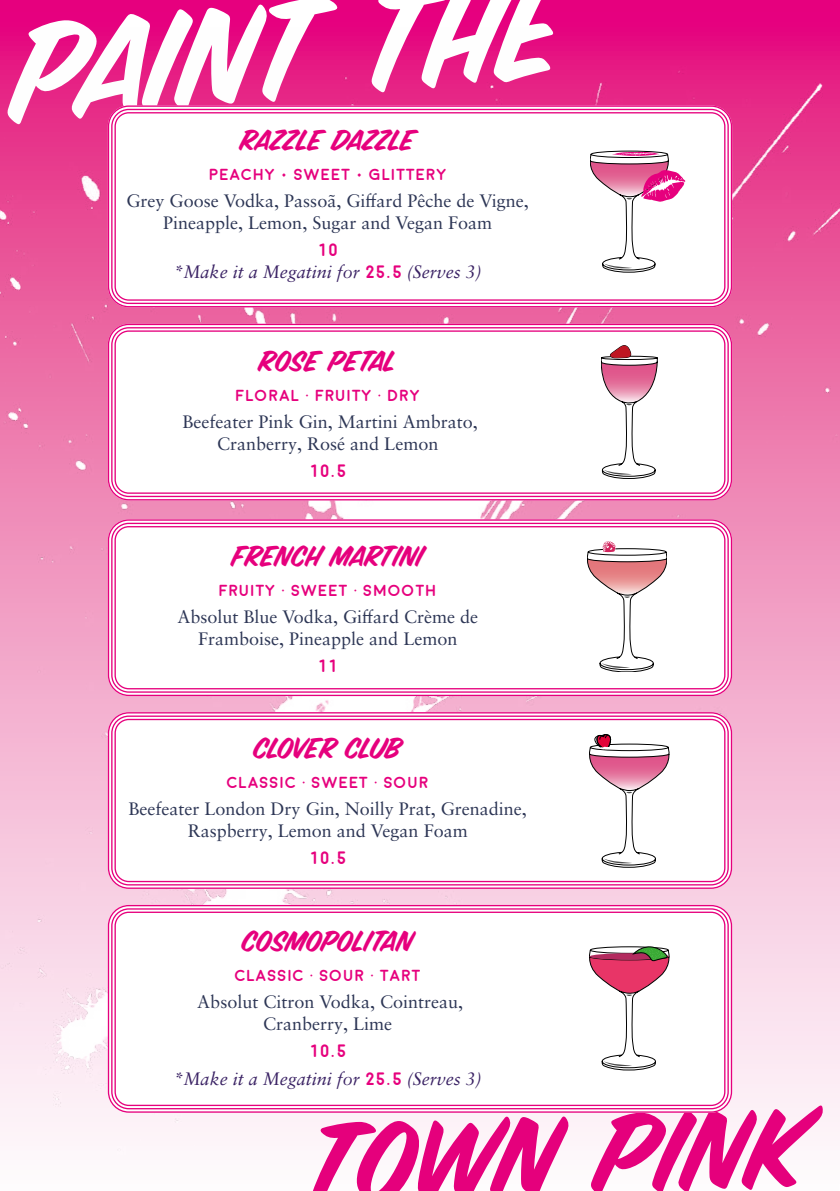
<style>
.page{position:relative;width:840px;height:1191px;background:#fff}
.page>*{position:absolute;margin:0;border:0;box-sizing:border-box;transform-origin:0 0}
.t1{font:152.2px "Sign Painter House Brush";color:#fff}
.t2{font:123.4px "Sign Painter House Brush";color:#e6007d}
.t3{font:32px "Sign Painter House Brush";color:#e6007d}
.t4{font:32px "Sign Painter House Brush";letter-spacing:-.025em;color:#e6007d}
.t5{font:18px/21.6px "Sabon LT Pro";color:#2d3655;text-align:center}
.t6{font:italic 18px "Sabon LT Pro";color:#3a2264}
.t7{font:700 18px "Moon";color:#e6007d}
.t8{font:700 16px "Moon";letter-spacing:.06em;color:#e6007d}
.s1{font-size:26px}
.s2{font-family:"Moon";font-weight:700;font-style:normal;color:#e6007d}
</style>
<div class="page">
<div style="left:0;top:0;width:839px;height:1191px;background:#e6007f"></div>
<img style="left:0;top:41px;width:839px;height:1150px">
<div style="left:112px;top:328px;width:615px;height:168px;background:#fff;border-radius:17px"></div>
<div style="left:108px;top:324px;width:623px;height:176px;border:8px solid #fff;border-radius:17px"></div>
<div style="left:108px;top:324px;width:623px;height:176px;border:1px solid #e6007d;border-radius:20px"></div>
<div style="left:111px;top:327px;width:617px;height:170px;border:1px solid #e6007d;border-radius:17px"></div>
<div style="left:114px;top:330px;width:611px;height:164px;border:1px solid #e6007d;border-radius:14px"></div>
<svg style="left:601px;top:345px;width:56px;height:134px"></svg>
<div style="left:112px;top:523px;width:615px;height:169px;background:#fff;border-radius:17px"></div>
<div style="left:108px;top:519px;width:623px;height:177px;border:8px solid #fff;border-radius:17px"></div>
<div style="left:108px;top:519px;width:623px;height:177px;border:1px solid #e6007d;border-radius:20px"></div>
<div style="left:111px;top:523px;width:617px;height:169px;border:1px solid #e6007d;border-radius:17px"></div>
<div style="left:114px;top:526px;width:611px;height:163px;border:1px solid #e6007d;border-radius:14px"></div>
<svg style="left:587px;top:541px;width:79px;height:131px"></svg>
<div style="left:112px;top:716px;width:615px;height:169px;background:#fff;border-radius:17px"></div>
<div style="left:108px;top:712px;width:623px;height:177px;border:8px solid #fff;border-radius:17px"></div>
<div style="left:108px;top:712px;width:623px;height:177px;border:1px solid #e6007d;border-radius:20px"></div>
<div style="left:111px;top:715px;width:617px;height:170px;border:1px solid #e6007d;border-radius:17px"></div>
<div style="left:114px;top:719px;width:611px;height:163px;border:1px solid #e6007d;border-radius:14px"></div>
<svg style="left:589px;top:734px;width:79px;height:133px"></svg>
<div style="left:112px;top:909px;width:615px;height:199px;background:#fff;border-radius:17px"></div>
<div style="left:108px;top:905px;width:623px;height:207px;border:8px solid #fff;border-radius:17px"></div>
<div style="left:108px;top:905px;width:623px;height:207px;border:1px solid #e6007d;border-radius:20px"></div>
<div style="left:111px;top:908px;width:617px;height:201px;border:1px solid #e6007d;border-radius:17px"></div>
<div style="left:114px;top:911px;width:611px;height:195px;border:1px solid #e6007d;border-radius:14px"></div>
<svg style="left:589px;top:946px;width:79px;height:124px"></svg>
<div style="left:112px;top:109px;width:615px;height:194px;background:#fff;border-radius:17px"></div>
<div style="left:108px;top:105px;width:623px;height:202px;border:8px solid #fff;border-radius:17px"></div>
<div style="left:108px;top:105px;width:623px;height:202px;border:1px solid #e6007d;border-radius:20px"></div>
<div style="left:111px;top:109px;width:617px;height:195px;border:1px solid #e6007d;border-radius:17px"></div>
<div style="left:114px;top:112px;width:611px;height:189px;border:1px solid #e6007d;border-radius:14px"></div>
<svg style="left:590px;top:151px;width:95px;height:121px"></svg>
<h1 class="t1" style="left:4px;top:2px;width:560px;rotate:-5deg">PAINT THE</h1>
<h3 class="t3" style="left:240px;top:125px;width:176px">RAZZLE DAZZLE</h3>
<p class="t8" style="left:209px;top:166px;width:239px">PEACHY <span class="s1">·</span> SWEET <span class="s1">·</span> GLITTERY</p>
<p class="t5" style="left:126px;top:190px;width:403px">Grey Goose Vodka, Passoã, Giffard Pêche de Vigne,<br>Pineapple, Lemon, Sugar and Vegan Foam</p>
<p class="t7" style="left:317px;top:241px;width:22px">10</p>
<p class="t6" style="left:173px;top:260px;width:309px">*Make it a Megatini for <span class="s2">25.5</span> (Serves 3)</p>
<h3 class="t3" style="left:259px;top:345px;width:139px">ROSE PETAL</h3>
<p class="t8" style="left:235px;top:387px;width:186px">FLORAL · FRUITY · DRY</p>
<p class="t5" style="left:182px;top:410px;width:297px">Beefeater Pink Gin, Martini Ambrato,<br>Cranberry, Rosé and Lemon</p>
<p class="t7" style="left:309px;top:462px;width:39px">10.5</p>
<h3 class="t3" style="left:232px;top:540px;width:193px">FRENCH MARTINI</h3>
<p class="t8" style="left:219px;top:582px;width:219px">FRUITY · SWEET · SMOOTH</p>
<p class="t5" style="left:177px;top:605px;width:302px">Absolut Blue Vodka, Giffard Crème de<br>Framboise, Pineapple and Lemon</p>
<p class="t7" style="left:317px;top:657px;width:22px">11</p>
<h3 class="t4" style="left:253px;top:732px;width:149px">CLOVER CLUB</h3>
<p class="t8" style="left:227px;top:774px;width:203px">CLASSIC · SWEET · SOUR</p>
<p class="t5" style="left:128px;top:797px;width:400px">Beefeater London Dry Gin, Noilly Prat, Grenadine,<br>Raspberry, Lemon and Vegan Foam</p>
<p class="t7" style="left:309px;top:848px;width:39px">10.5</p>
<h3 class="t3" style="left:242px;top:926px;width:173px">COSMOPOLITAN</h3>
<p class="t8" style="left:234px;top:967px;width:187px">CLASSIC · SOUR · TART</p>
<p class="t5" style="left:197px;top:990px;width:267px">Absolut Citron Vodka, Cointreau,<br>Cranberry, Lime</p>
<p class="t7" style="left:309px;top:1042px;width:39px">10.5</p>
<p class="t6" style="left:173px;top:1067px;width:309px">*Make it a Megatini for <span class="s2">25.5</span> (Serves 3)</p>
<h2 class="t2" style="left:304px;top:1105px;width:502px;rotate:-2deg">TOWN PINK</h2>
</div>
